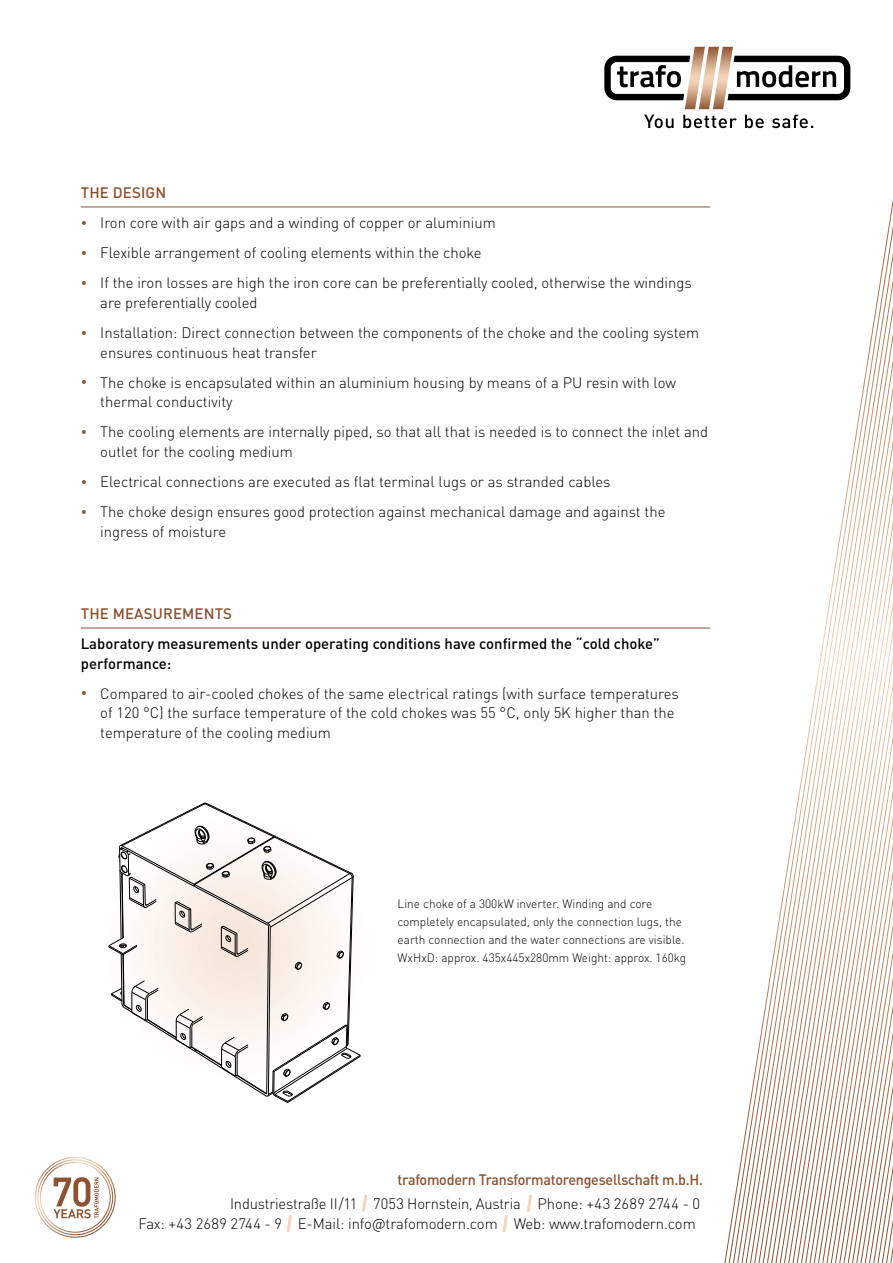
<style>
.page{position:relative;width:893px;height:1263px;background:#fff}
.page>*{position:absolute;margin:0;border:0;box-sizing:border-box;transform-origin:0 0}
.t1{font:300 15px/19.5px "DIN Pro";color:#000}
.t2{font:500 15px/19.5px "DIN Pro";color:#000}
.t3{font:500 15px "DIN Pro";letter-spacing:.01em;color:#8a5130}
.t4{font:300 12px/18px "DIN Pro";color:#000}
.s1{font-size:12px;color:#8a5130}
.s2{font-weight:500;color:#8a5130}
.s3{font-weight:500;font-style:italic;font-size:18px;color:#f5d3b6}
</style>
<div class="page">
<svg style="left:770px;top:944px;width:5px;height:319px"></svg>
<svg style="left:775px;top:128px;width:4px;height:1135px"></svg>
<svg style="left:779px;top:894px;width:4px;height:369px"></svg>
<svg style="left:783px;top:128px;width:4px;height:1135px"></svg>
<svg style="left:787px;top:837px;width:5px;height:426px"></svg>
<svg style="left:792px;top:114px;width:4px;height:1149px"></svg>
<svg style="left:796px;top:114px;width:4px;height:1149px"></svg>
<svg style="left:800px;top:128px;width:4px;height:1135px"></svg>
<svg style="left:804px;top:128px;width:5px;height:1135px"></svg>
<svg style="left:809px;top:705px;width:4px;height:558px"></svg>
<svg style="left:813px;top:125px;width:4px;height:1138px"></svg>
<svg style="left:817px;top:654px;width:4px;height:609px"></svg>
<svg style="left:821px;top:623px;width:5px;height:640px"></svg>
<svg style="left:826px;top:597px;width:4px;height:666px"></svg>
<svg style="left:830px;top:572px;width:4px;height:691px"></svg>
<svg style="left:834px;top:547px;width:4px;height:716px"></svg>
<svg style="left:838px;top:515px;width:5px;height:748px"></svg>
<svg style="left:843px;top:490px;width:4px;height:773px"></svg>
<svg style="left:847px;top:65px;width:4px;height:1198px"></svg>
<svg style="left:851px;top:439px;width:4px;height:824px"></svg>
<svg style="left:855px;top:408px;width:5px;height:855px"></svg>
<svg style="left:860px;top:199px;width:33px;height:1064px"></svg>
<svg style="left:604px;top:47px;width:246px;height:62px"></svg>
<svg style="left:644px;top:115px;width:169px;height:13px"></svg>
<svg style="left:35px;top:1157px;width:81px;height:81px"></svg>
<svg style="left:362px;top:1195px;width:5px;height:17px"></svg>
<svg style="left:527px;top:1195px;width:5px;height:17px"></svg>
<svg style="left:286px;top:1215px;width:6px;height:17px"></svg>
<svg style="left:502px;top:1215px;width:6px;height:17px"></svg>
<hr style="left:81px;top:207px;width:629px;height:1px;background:#8a5130">
<hr style="left:81px;top:628px;width:629px;height:1px;background:#8a5130">
<svg style="left:108px;top:802px;width:253px;height:301px"></svg>
<p class="t3" style="left:81px;top:181px;width:87px">THE DESIGN</p>
<p class="t1" style="left:81px;top:212px;width:416px"><span class="s1">•</span> Iron core with air gaps and a winding of copper or aluminium</p>
<p class="t1" style="left:81px;top:242px;width:402px"><span class="s1">•</span> Flexible arrangement of cooling elements within the choke</p>
<p class="t1" style="left:100px;top:272px;width:593px;text-indent:-19px"><span class="s1">•</span> If the iron losses are high the iron core can be preferentially cooled, otherwise the windings are preferentially cooled</p>
<p class="t1" style="left:100px;top:322px;width:600px;text-indent:-19px"><span class="s1">•</span> Installation: Direct connection between the components of the choke and the cooling system ensures continuous heat transfer</p>
<p class="t1" style="left:100px;top:371px;width:577px;text-indent:-19px"><span class="s1">•</span> The choke is encapsulated within an aluminium housing by means of a PU resin with low thermal conductivity</p>
<p class="t1" style="left:100px;top:421px;width:609px;text-indent:-19px"><span class="s1">•</span> The cooling elements are internally piped, so that all that is needed is to connect the inlet and outlet for the cooling medium</p>
<p class="t1" style="left:81px;top:471px;width:531px"><span class="s1">•</span> Electrical connections are executed as flat terminal lugs or as stranded cables</p>
<p class="t1" style="left:100px;top:501px;width:567px;text-indent:-19px"><span class="s1">•</span> The choke design ensures good protection against mechanical damage and against the ingress of moisture</p>
<p class="t3" style="left:81px;top:602px;width:153px">THE MEASUREMENTS</p>
<p class="t2" style="left:81px;top:632px;width:581px">Laboratory measurements under operating conditions have confirmed the “cold choke” performance:</p>
<p class="t1" style="left:100px;top:682px;width:580px;text-indent:-19px"><span class="s1">•</span> Compared to air-cooled chokes of the same electrical ratings (with surface temperatures of 120 °C) the surface temperature of the cold chokes was 55 °C, only 5K higher than the temperature of the cooling medium</p>
<p class="t4" style="left:398px;top:893px;width:290px">Line choke of a 300kW inverter. Winding and core completely encapsulated, only the connection lugs, the earth connection and the water connections are visible.<br>WxHxD: approx. 435x445x280mm Weight: approx. 160kg</p>
<p class="t1" style="left:230px;top:1166px;width:475px;line-height:23.5px;text-align:right"><span class="s2">trafomodern Transformatorengesellschaft m.b.H.<br></span>Industriestraße II/11 <span class="s3">|</span> 7053 Hornstein, Austria <span class="s3">|</span> Phone: +43 2689 2744 - 0</p>
<p class="t1" style="left:138px;top:1212px;width:559px">Fax: +43 2689 2744 - 9 <span class="s3">|</span> E-Mail: info@trafomodern.com <span class="s3">|</span> Web: www.trafomodern.com</p>
</div>
